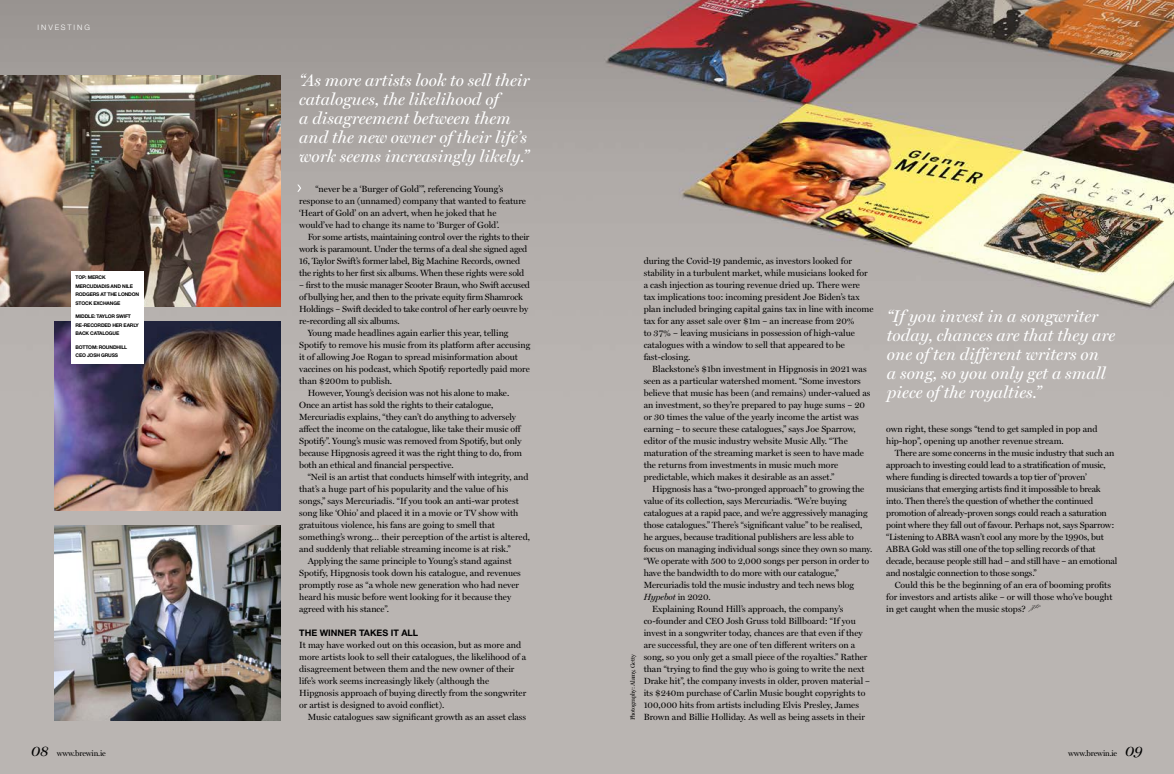
<style>
.page{position:relative;width:1174px;height:774px;background:#fff}
.page>*{position:absolute;margin:0;border:0;box-sizing:border-box;transform-origin:0 0}
.t1{font:italic 17px/19px "Miller Display";color:#fff}
.t2{font:9px/12px "Miller Display";color:#000}
.t3{font:9px/12px "Miller Display";letter-spacing:-.02em;color:#000}
.t4{font:700 9px "Helvetica Neue LT Std";color:#000}
.t5{font:italic 9px "Miller Display";letter-spacing:-.01em;color:#000}
.t6{font:8px "Miller Display";letter-spacing:-.02em;color:#000}
.t7{font:300 7.5px "Helvetica Neue LT Std";letter-spacing:.25em;color:#fff}
.t8{font:6px "Miller Display";letter-spacing:-.03em;color:#000}
.t9{font:700 5px/8.5px "Helvetica Neue LT Std";letter-spacing:-.035em;color:#000}
.s1{font-style:normal}
.s2{font-style:italic;font-size:15px}
</style>
<div class="page">
<img style="left:0;top:0;width:1174px;height:774px">
<img style="left:0;top:76px;width:281px;height:230px">
<img style="left:54px;top:526px;width:227px;height:194px">
<img style="left:54px;top:322px;width:227px;height:188px">
<svg style="left:1028px;top:604px;width:13px;height:8px"></svg>
<div style="left:71px;top:271px;width:73px;height:93px;background:#fff"></div>
<svg style="left:297px;top:185px;width:4px;height:7px"></svg>
<p class="t7" style="left:38px;top:22px;width:54px">INVESTING</p>
<p class="t9" style="left:75px;top:273px;width:65px">TOP: MERCK<br>MERCUDIADIS AND NILE<br>RODGERS AT THE LONDON<br>STOCK EXCHANGE</p>
<p class="t9" style="left:75px;top:312px;width:65px">MIDDLE: TAYLOR SWIFT<br>RE-RECORDED HER EARLY<br>BACK CATALOGUE</p>
<p class="t9" style="left:75px;top:343px;width:53px">BOTTOM: ROUNDHILL<br>CEO JOSH GRUSS</p>
<h1 class="t1" style="left:299px;top:71px;width:232px">“As more artists look to sell their catalogues, the likelihood of<br>a disagreement between them and the new owner of their life’s work seems increasingly likely.”</h1>
<p class="t2" style="left:299px;top:183px;width:228px;text-indent:16px">“never be a ‘Burger of Gold’”, referencing Young’s response to an (unnamed) company that wanted to feature ‘Heart of Gold’ on an advert, when he joked that he would’ve had to change its name to ‘Burger of Gold’.</p>
<p class="t3" style="left:299px;top:231px;width:232px;text-indent:9px">For some artists, maintaining control over the rights to their work is paramount. Under the terms of a deal she signed aged 16, Taylor Swift’s former label, Big Machine Records, owned the rights to her first six albums. When these rights were sold</p>
<p class="t3" style="left:299px;top:279px;width:232px">– first to the music manager Scooter Braun, who Swift accused</p>
<p class="t3" style="left:299px;top:291px;width:225px">of bullying her, and then to the private equity firm Shamrock</p>
<p class="t3" style="left:299px;top:303px;width:230px">Holdings – Swift decided to take control of her early oeuvre by</p>
<p class="t3" style="left:299px;top:315px;width:102px">re-recording all six albums.</p>
<p class="t2" style="left:308px;top:327px;width:202px">Young made headlines again earlier this year, telling</p>
<p class="t2" style="left:299px;top:339px;width:233px">Spotify to remove his music from its platform after accusing</p>
<p class="t2" style="left:299px;top:351px;width:220px">it of allowing Joe Rogan to spread misinformation about</p>
<p class="t2" style="left:299px;top:363px;width:232px">vaccines on his podcast, which Spotify reportedly paid more</p>
<p class="t2" style="left:299px;top:375px;width:95px">than $200m to publish.</p>
<p class="t2" style="left:308px;top:387px;width:203px">However, Young’s decision was not his alone to make.</p>
<p class="t2" style="left:299px;top:399px;width:196px">Once an artist has sold the rights to their catalogue,</p>
<p class="t2" style="left:299px;top:411px;width:218px">Mercuriadis explains, “they can’t do anything to adversely</p>
<p class="t2" style="left:299px;top:423px;width:224px">affect the income on the catalogue, like take their music off</p>
<p class="t2" style="left:299px;top:435px;width:224px">Spotify”. Young’s music was removed from Spotify, but only</p>
<p class="t2" style="left:299px;top:447px;width:224px">because Hipgnosis agreed it was the right thing to do, from</p>
<p class="t2" style="left:299px;top:459px;width:156px">both an ethical and financial perspective.</p>
<p class="t2" style="left:308px;top:471px;width:222px">“Neil is an artist that conducts himself with integrity, and</p>
<p class="t2" style="left:299px;top:483px;width:211px">that’s a huge part of his popularity and the value of his</p>
<p class="t2" style="left:299px;top:495px;width:221px">songs,” says Mercuriadis. “If you took an anti-war protest</p>
<p class="t2" style="left:299px;top:507px;width:221px">song like ‘Ohio’ and placed it in a movie or TV show with</p>
<p class="t2" style="left:299px;top:519px;width:197px">gratuitous violence, his fans are going to smell that</p>
<p class="t2" style="left:299px;top:531px;width:232px">something’s wrong… their perception of the artist is altered,</p>
<p class="t2" style="left:299px;top:543px;width:213px">and suddenly that reliable streaming income is at risk.”</p>
<p class="t2" style="left:308px;top:555px;width:206px">Applying the same principle to Young’s stand against</p>
<p class="t2" style="left:299px;top:567px;width:223px">Spotify, Hipgnosis took down his catalogue, and revenues</p>
<p class="t2" style="left:299px;top:579px;width:221px">promptly rose as “a whole new generation who had never</p>
<p class="t2" style="left:299px;top:591px;width:214px">heard his music before went looking for it because they</p>
<p class="t2" style="left:299px;top:603px;width:91px">agreed with his stance”.</p>
<p class="t4" style="left:299px;top:627px;width:120px">THE WINNER TAKES IT ALL</p>
<p class="t2" style="left:299px;top:639px;width:229px">It may have worked out on this occasion, but as more and more artists look to sell their catalogues, the likelihood of a disagreement between them and the new owner of their life’s work seems increasingly likely (although the Hipgnosis approach of buying directly from the songwriter or artist is designed to avoid conflict).</p>
<p class="t2" style="left:308px;top:711px;width:220px">Music catalogues saw significant growth as an asset class</p>
<p class="t2" style="left:643px;top:255px;width:231px">during the Covid-19 pandemic, as investors looked for stability in a turbulent market, while musicians looked for a cash injection as touring revenue dried up. There were tax implications too: incoming president Joe Biden’s tax plan included bringing capital gains tax in line with income tax for any asset sale over $1m – an increase from 20%<br>to 37% – leaving musicians in possession of high-value catalogues with a window to sell that appeared to be fast-closing.</p>
<p class="t2" style="left:643px;top:363px;width:228px;text-indent:9px">Blackstone’s $1bn investment in Hipgnosis in 2021 was seen as a particular watershed moment. “Some investors believe that music has been (and remains) under-valued as an investment, so they’re prepared to pay huge sums – 20 or 30 times the value of the yearly income the artist was earning – to secure these catalogues,” says Joe Sparrow, editor of the music industry website Music Ally. “The maturation of the streaming market is seen to have made the returns from investments in music much more predictable, which makes it desirable as an asset.”</p>
<p class="t2" style="left:652px;top:483px;width:214px">Hipgnosis has a “two-pronged approach” to growing the</p>
<p class="t2" style="left:643px;top:495px;width:205px">value of its collection, says Mercuriadis. “We’re buying</p>
<p class="t2" style="left:643px;top:507px;width:225px">catalogues at a rapid pace, and we’re aggressively managing</p>
<p class="t2" style="left:643px;top:519px;width:220px">those catalogues.” There’s “significant value” to be realised,</p>
<p class="t2" style="left:643px;top:531px;width:212px">he argues, because traditional publishers are less able to</p>
<p class="t2" style="left:643px;top:543px;width:230px">focus on managing individual songs since they own so many.</p>
<p class="t2" style="left:643px;top:555px;width:227px">“We operate with 500 to 2,000 songs per person in order to</p>
<p class="t2" style="left:643px;top:567px;width:196px">have the bandwidth to do more with our catalogue,”</p>
<p class="t2" style="left:643px;top:579px;width:212px">Mercuriadis told the music industry and tech news blog</p>
<p class="t5" style="left:643px;top:592px;width:69px">Hypebot <span class="s1">in 2020.</span></p>
<p class="t2" style="left:652px;top:603px;width:193px">Explaining Round Hill’s approach, the company’s</p>
<p class="t2" style="left:643px;top:615px;width:213px">co-founder and CEO Josh Gruss told Billboard: “If you</p>
<p class="t2" style="left:643px;top:627px;width:220px">invest in a songwriter today, chances are that even if they</p>
<p class="t2" style="left:643px;top:639px;width:213px">are successful, they are one of ten different writers on a</p>
<p class="t2" style="left:643px;top:651px;width:225px">song, so you only get a small piece of the royalties.” Rather</p>
<p class="t2" style="left:643px;top:663px;width:222px">than “trying to find the guy who is going to write the next</p>
<p class="t2" style="left:643px;top:675px;width:228px">Drake hit”, the company invests in older, proven material –</p>
<p class="t2" style="left:643px;top:687px;width:223px">its $240m purchase of Carlin Music bought copyrights to</p>
<p class="t2" style="left:643px;top:699px;width:217px">100,000 hits from artists including Elvis Presley, James</p>
<p class="t2" style="left:643px;top:711px;width:223px">Brown and Billie Holliday. As well as being assets in their</p>
<p class="t8" style="left:629px;top:720px;width:67px;rotate:-90deg">Photography: Alamy, Getty</p>
<h1 class="t1" style="left:887px;top:307px;width:230px">“If you invest in a songwriter today, chances are that they are one of ten different writers on<br>a song, so you only get a small piece of the royalties.”</h1>
<p class="t2" style="left:886px;top:423px;width:213px">own right, these songs “tend to get sampled in pop and hip-hop”, opening up another revenue stream.</p>
<p class="t3" style="left:886px;top:447px;width:233px;text-indent:9px">There are some concerns in the music industry that such an approach to investing could lead to a stratification of music, where funding is directed towards a top tier of ‘proven’ musicians that emerging artists find it impossible to break into. Then there’s the question of whether the continued promotion of already-proven songs could reach a saturation point where they fall out of favour. Perhaps not, says Sparrow: “Listening to ABBA wasn’t cool any more by the 1990s, but ABBA Gold was still one of the top selling records of that decade, because people still had – and still have – an emotional and nostalgic connection to those songs.”</p>
<p class="t2" style="left:886px;top:579px;width:228px;text-indent:9px">Could this be the beginning of an era of booming profits for investors and artists alike – or will those who’ve bought in get caught when the music stops?</p>
<p class="t6" style="left:31px;top:749px;width:76px"><span class="s2">08</span> www.brewin.ie</p>
<p class="t6" style="left:1068px;top:749px;width:76px">www.brewin.ie <span class="s2">09</span></p>
</div>
